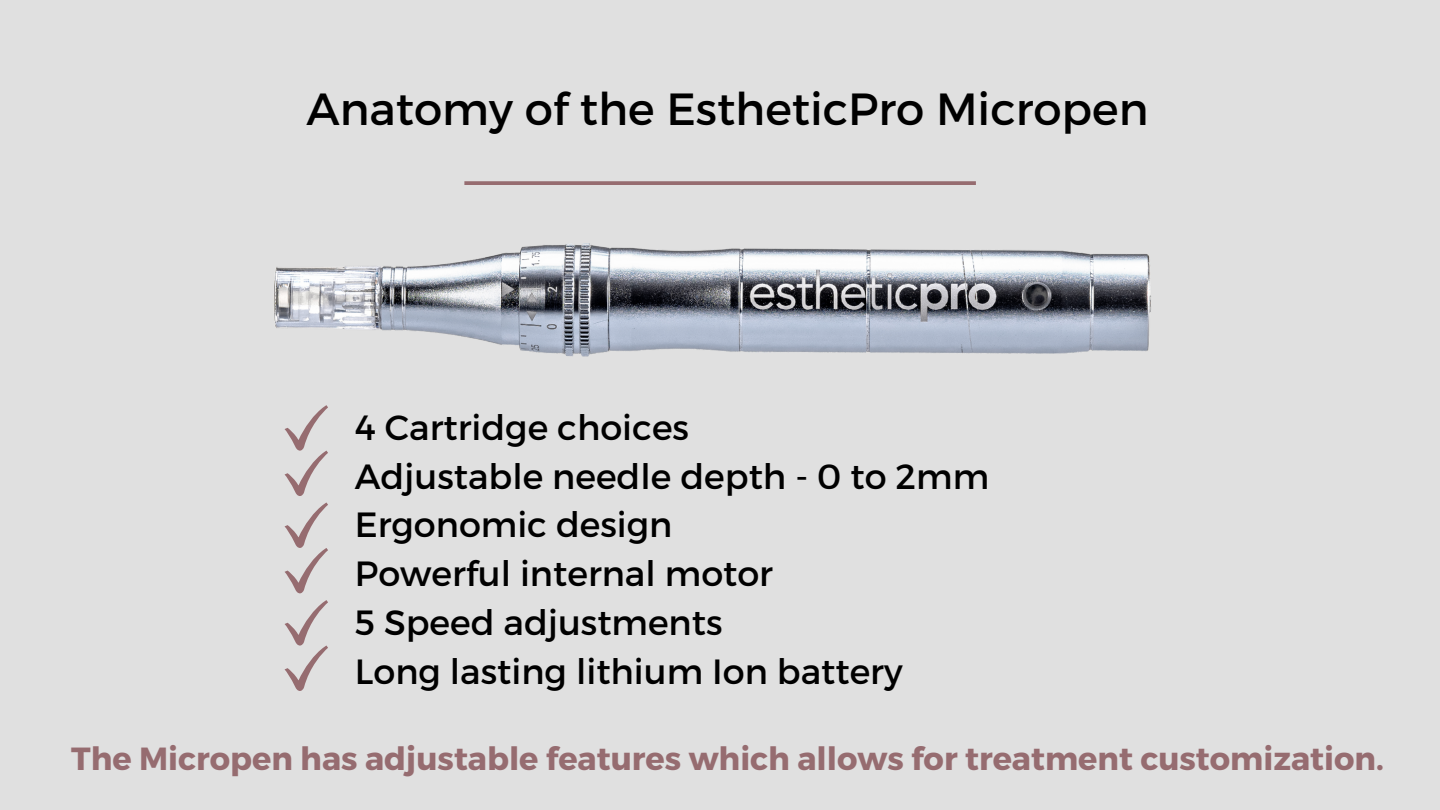
<style>
.page{position:relative;width:1440px;height:810px;background:#e0e0e0}
.page>*{position:absolute;margin:0;border:0;box-sizing:border-box;transform-origin:0 0}
.t1{font:45px "Montserrat";color:#000}
.t2{font:35px/48.8px "Montserrat";color:#000}
.t3{font:700 32px "Montserrat";color:#966c70}
</style>
<div class="page">
<svg style="left:464px;top:181px;width:512px;height:4px;background:#9a7376"></svg>
<img style="left:274px;top:243px;width:877px;height:114px">
<svg style="left:285px;top:405px;width:43px;height:91px"></svg>
<svg style="left:285px;top:502px;width:43px;height:91px"></svg>
<svg style="left:285px;top:600px;width:43px;height:91px"></svg>
<p class="t1" style="left:306px;top:80px;width:844px">Anatomy of the EstheticPro Micropen</p>
<p class="t2" style="left:355px;top:401px;width:636px">4 Cartridge choices<br>Adjustable needle depth - 0 to 2mm<br>Ergonomic design<br>Powerful internal motor<br>5 Speed adjustments<br>Long lasting lithium Ion battery</p>
<p class="t3" style="left:71px;top:738px;width:1314px">The Micropen has adjustable features which allows for treatment customization.</p>
</div>
